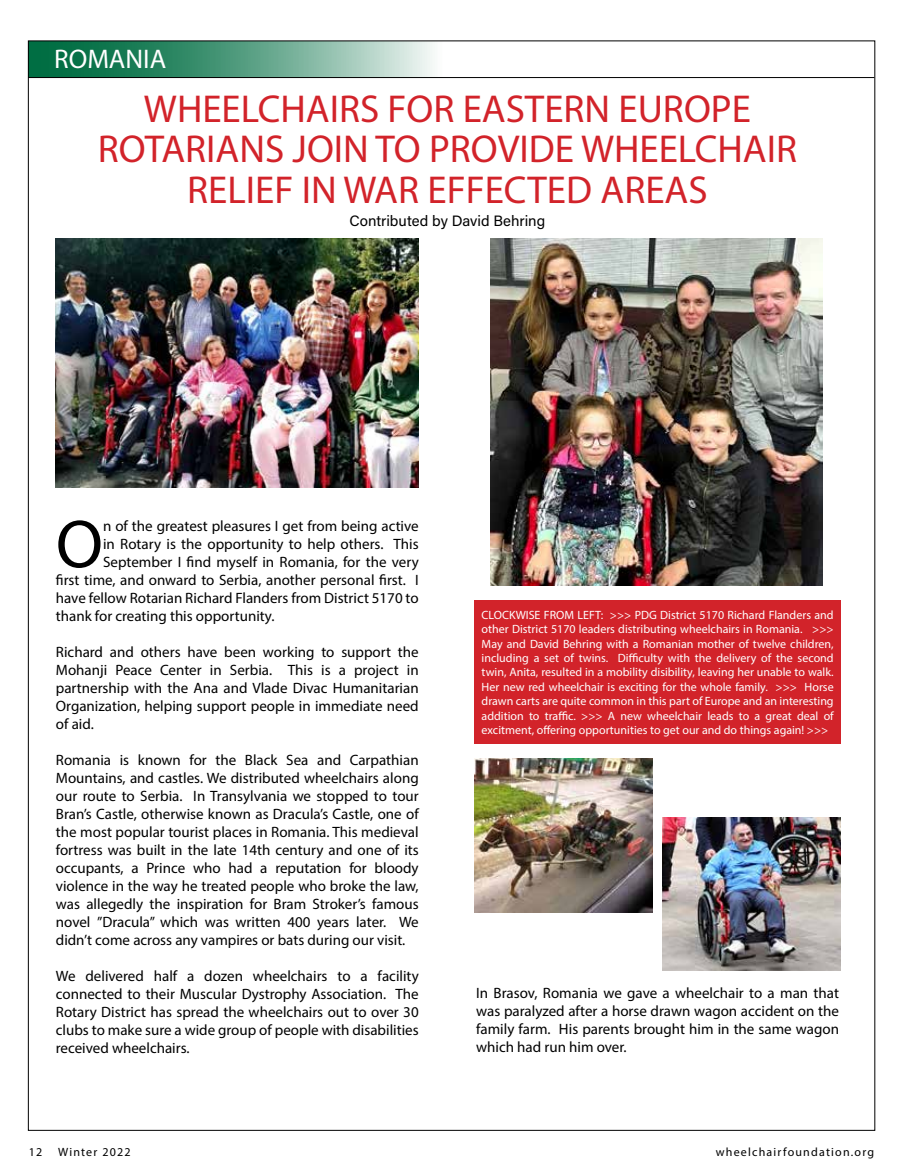
<style>
.page{position:relative;width:905px;height:1175px;background:#fff}
.page>*{position:absolute;margin:0;border:0;box-sizing:border-box;transform-origin:0 0}
.t1{font:68.4px "Myriad Pro";color:#000}
.t2{font:39px/40.5px "Myriad Pro";color:#d2232a;text-align:center}
.t3{font:27px "Myriad Pro";color:#fff}
.t4{font:15px/18px "Myriad Pro";color:#000;text-align:justify}
.t5{font:15px "Acumin Pro";color:#000}
.t6{font:12px/14.4px "Myriad Pro";color:#fff;text-align:justify}
.t7{font:12px "Myriad Pro";letter-spacing:.1em;color:#000}
</style>
<div class="page">
<svg style="left:30px;top:42px;width:403px;height:35px;background:#5ba185"></svg>
<hr style="left:28px;top:77px;width:846px;height:1px;background:#000">
<div style="left:474px;top:601px;width:366px;height:143px;background:#d2232a"></div>
<img style="left:56px;top:238px;width:362px;height:249px">
<img style="left:490px;top:238px;width:332px;height:347px">
<img style="left:662px;top:817px;width:178px;height:153px">
<img style="left:474px;top:758px;width:178px;height:154px">
<h3 class="t3" style="left:54px;top:42px;width:113px">ROMANIA</h3>
<h2 class="t2" style="left:98px;top:88px;width:700px">WHEELCHAIRS FOR EASTERN EUROPE<br>ROTARIANS JOIN TO PROVIDE WHEELCHAIR<br>RELIEF IN WAR EFFECTED AREAS</h2>
<p class="t5" style="left:349px;top:210px;width:197px">Contributed by David Behring</p>
<h1 class="t1" style="left:56px;top:502px;width:49px">O</h1>
<p class="t4" style="left:103px;top:517px;width:317px">n of the greatest pleasures I get from being active</p>
<p class="t4" style="left:103px;top:535px;width:317px">in Rotary is the opportunity to help others. This</p>
<p class="t4" style="left:103px;top:553px;width:317px">September I find myself in Romania, for the very</p>
<p class="t4" style="left:56px;top:571px;width:364px">first time, and onward to Serbia, another personal first. I</p>
<p class="t4" style="left:56px;top:589px;width:364px">have fellow Rotarian Richard Flanders from District 5170 to</p>
<p class="t4" style="left:56px;top:607px;width:220px">thank for creating this opportunity.</p>
<p class="t4" style="left:56px;top:643px;width:364px">Richard and others have been working to support the Mohanji Peace Center in Serbia. This is a project in partnership with the Ana and Vlade Divac Humanitarian Organization, helping support people in immediate need of aid.</p>
<p class="t4" style="left:56px;top:751px;width:364px">Romania is known for the Black Sea and Carpathian Mountains, and castles. We distributed wheelchairs along our route to Serbia. In Transylvania we stopped to tour Bran’s Castle, otherwise known as Dracula’s Castle, one of the most popular tourist places in Romania. This medieval fortress was built in the late 14th century and one of its occupants, a Prince who had a reputation for bloody violence in the way he treated people who broke the law, was allegedly the inspiration for Bram Stroker’s famous novel ”Dracula” which was written 400 years later. We didn’t come across any vampires or bats during our visit.</p>
<p class="t4" style="left:56px;top:967px;width:364px">We delivered half a dozen wheelchairs to a facility connected to their Muscular Dystrophy Association. The Rotary District has spread the wheelchairs out to over 30 clubs to make sure a wide group of people with disabilities received wheelchairs.</p>
<p class="t6" style="left:481px;top:607px;width:353px">CLOCKWISE FROM LEFT: &gt;&gt;&gt; PDG District 5170 Richard Flanders and other District 5170 leaders distributing wheelchairs in Romania. &gt;&gt;&gt; May and David Behring with a Romanian mother of twelve children, including a set of twins. Difficulty with the delivery of the second twin, Anita, resulted in a mobility disibility, leaving her unable to walk.<br>Her new red wheelchair is exciting for the whole family. &gt;&gt;&gt; Horse drawn carts are quite common in this part of Europe and an interesting addition to traffic. &gt;&gt;&gt; A new wheelchair leads to a great deal of excitment, offering opportunities to get our and do things again! &gt;&gt;&gt;</p>
<p class="t4" style="left:476px;top:983px;width:364px">In Brasov, Romania we gave a wheelchair to a man that was paralyzed after a horse drawn wagon accident on the family farm. His parents brought him in the same wagon which had run him over.</p>
<p class="t7" style="left:29px;top:1144px;width:15px">12</p>
<p class="t7" style="left:58px;top:1144px;width:74px">Winter 2022</p>
<p class="t7" style="left:715px;top:1144px;width:160px">wheelchairfoundation.org</p>
</div>
